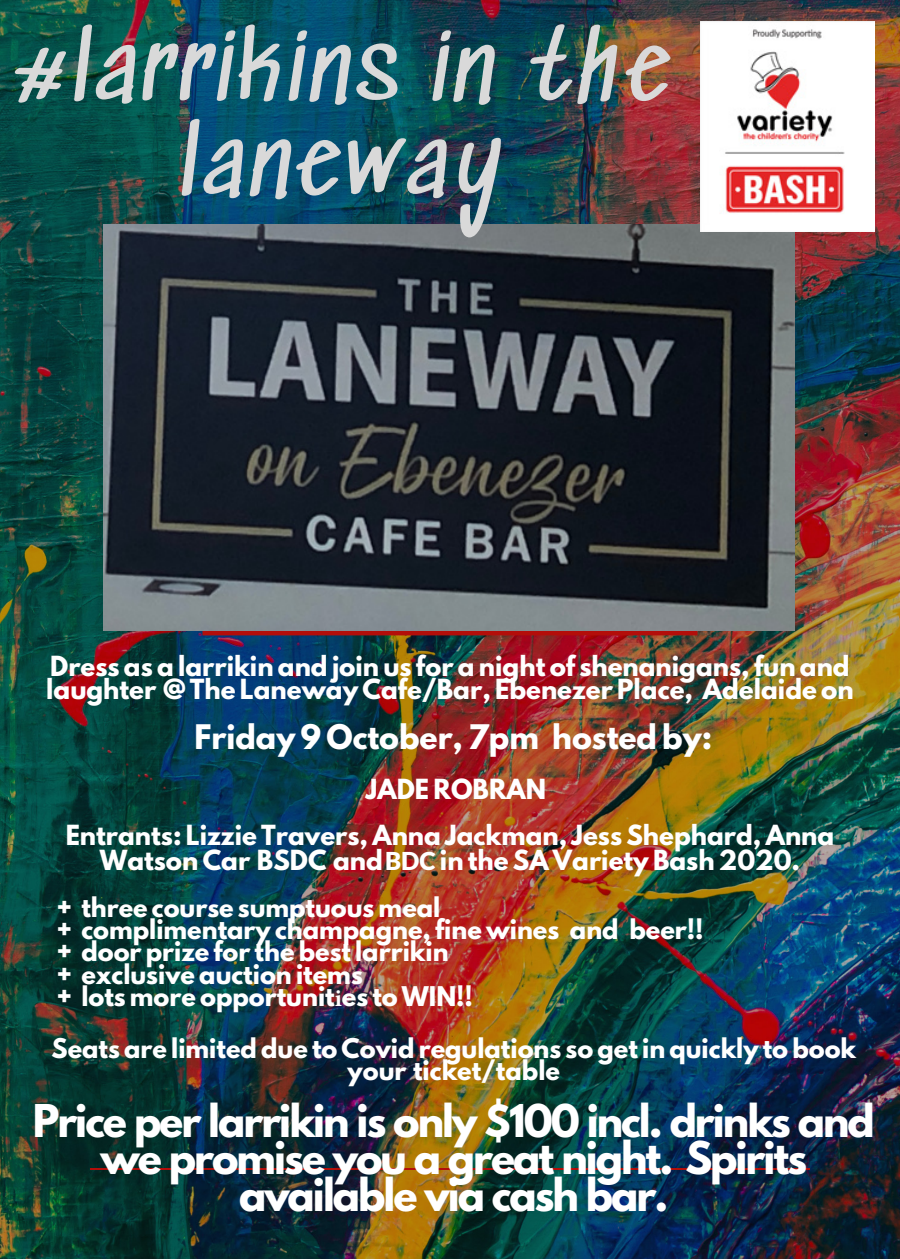
<style>
.page{position:relative;width:900px;height:1260px;background:#fff}
.page>*{position:absolute;margin:0;border:0;box-sizing:border-box;transform-origin:0 0}
.t1{font:90px/94.5px "Sedgwick Ave";letter-spacing:.045em;color:#d9d9d9;text-align:center}
.t2{font:700 40px/37.2px "League Spartan";letter-spacing:-.05em;color:#fff;text-align:center}
.t3{font:700 30px "League Spartan";color:#fff}
.t4{font:700 24.5px/23px "League Spartan";color:#fff}
.t5{font:700 24px/22.2px "League Spartan";color:#fff}
.s1{font-family:"Lato";font-weight:900}
.s2{font-family:"Minion Pro"}
</style>
<div class="page">
<img style="left:0;top:0;width:900px;height:1259px">
<svg style="left:202px;top:630px;width:496px;height:5px;background:#a92724"></svg>
<hr style="left:90px;top:1168px;width:720px;height:2px;background:#b30e0a">
<img style="left:103px;top:224px;width:691px;height:406px">
<img style="left:701px;top:21px;width:173px;height:210px">
<h1 class="t1" style="left:15px;top:29px;width:656px">#larrikins in the laneway</h1>
<p class="t4" style="left:46px;top:658px;width:809px">Dress as a larrikin and join us for a night of shenanigans, fun and laughter @ The Laneway Cafe/Bar, Ebenezer Place, Adelaide on</p>
<p class="t3" style="left:194px;top:722px;width:519px">Friday 9 October, 7pm hosted by:</p>
<p class="t4" style="left:66px;top:770px;width:770px;line-height:46px;text-align:center">JADE ROBRAN<br>Entrants: Lizzie Travers, Anna Jackman, Jess Shephard, Anna</p>
<p class="t4" style="left:100px;top:851px;width:702px">Watson Car BSDC and <span class="s1">BDC</span> in the SA Variety Bash 2020.</p>
<p class="t5" style="left:57px;top:899px;width:648px">+ three course sumptuous meal<br>+ complimentary champagne, fine wines and beer!! + door prize for the best larrikin<br>+ exclusive auction items<br>+ lots more opportunit<span class="s2">i</span>es to WIN!!</p>
<p class="t5" style="left:52px;top:1040px;width:806px;text-align:center">Seats are limited due to Covid regulations so get in quickly to book your ticket/table</p>
<h2 class="t2" style="left:33px;top:1107px;width:844px">Price per larrikin is only $100 incl. drinks and we promise you a great night. Spirits available via cash bar.</h2>
</div>
